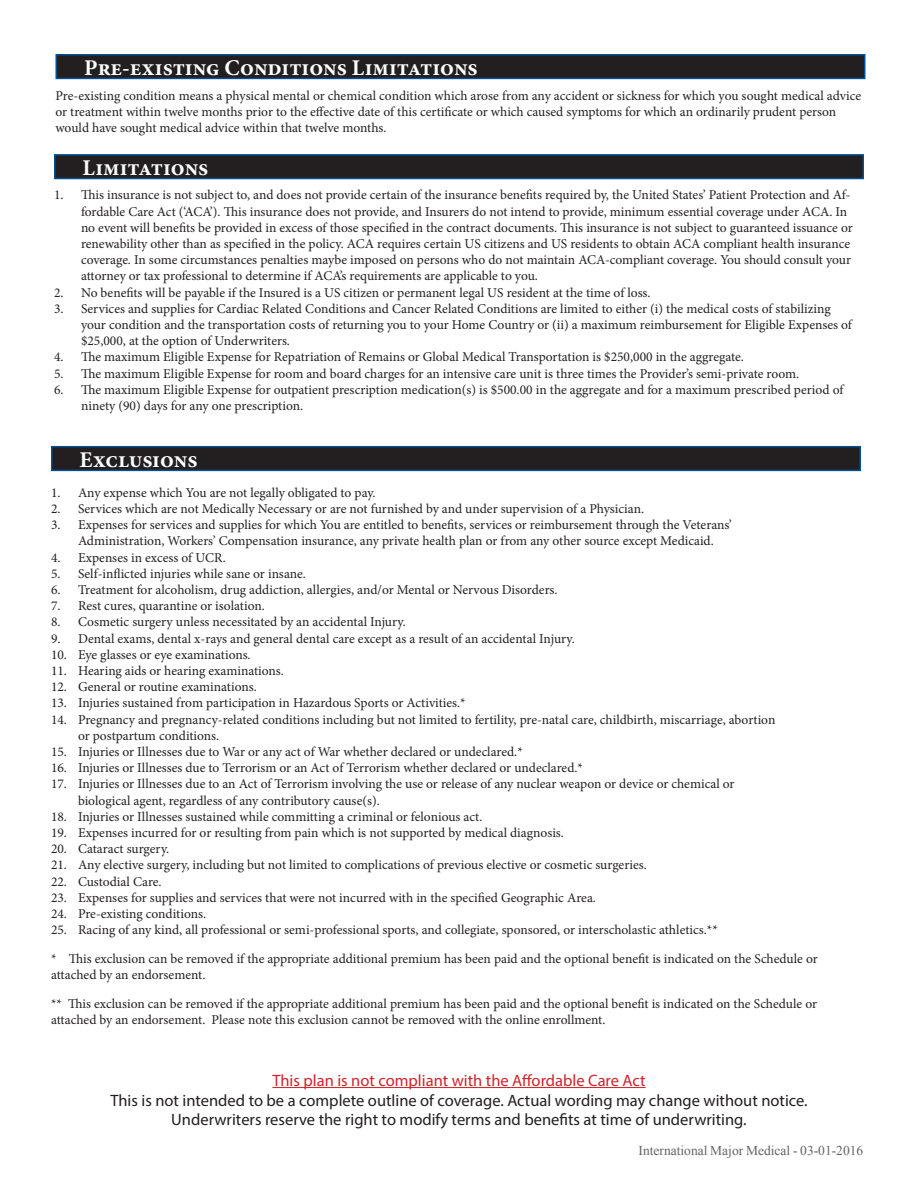
<style>
.page{position:relative;width:918px;height:1188px;background:#fff}
.page>*{position:absolute;margin:0;border:0;box-sizing:border-box;transform-origin:0 0}
.t1{font:700 22.5px "Minion Pro";color:#fff}
.t2{font:16.5px/19.8px "Myriad Pro";color:#231f20;text-align:center}
.t3{font:16.5px "Myriad Pro";color:#d1232a}
.t4{font:13.5px/16.2px "Minion Pro";color:#231f20}
.t5{font:13.5px "Times New Roman";color:#636366}
</style>
<div class="page">
<hr style="left:272px;top:1087px;width:374px;height:1px;background:#d1232a">
<div style="left:55px;top:155px;width:808px;height:24px;background:#231f20"></div>
<div style="left:54px;top:154px;width:810px;height:25px;border:2px solid #005194"></div>
<div style="left:56px;top:55px;width:809px;height:23px;background:#231f20"></div>
<div style="left:56px;top:54px;width:810px;height:25px;border:2px solid #005194"></div>
<div style="left:52px;top:447px;width:808px;height:23px;background:#231f20"></div>
<div style="left:51px;top:446px;width:810px;height:25px;border:2px solid #005194"></div>
<h1 class="t1" style="left:84px;top:52px;width:395px">Pre-existing Conditions Limitations</h1>
<p class="t4" style="left:56px;top:87px;width:807px">Pre-existing condition means a physical mental or chemical condition which arose from any accident or sickness for which you sought medical advice or treatment within twelve months prior to the effective date of this certificate or which caused symptoms for which an ordinarily prudent person would have sought medical advice within that twelve months.</p>
<h1 class="t1" style="left:82px;top:152px;width:127px">Limitations</h1>
<p class="t4" style="left:81px;top:187px;width:773px;text-indent:-27px">1. This insurance is not subject to, and does not provide certain of the insurance benefits required by, the United States’ Patient Protection and Af&shy;fordable Care Act (‘ACA’). This insurance does not provide, and Insurers do not intend to provide, minimum essential coverage under ACA. In no event will benefits be provided in excess of those specified in the contract documents. This insurance is not subject to guaranteed issuance or renewability other than as specified in the policy. ACA requires certain US citizens and US residents to obtain ACA compliant health insurance coverage. In some circumstances penalties maybe imposed on persons who do not maintain ACA-compliant coverage. You should consult your attorney or tax professional to determine if ACA’s requirements are applicable to you.</p>
<p class="t4" style="left:54px;top:284px;width:598px">2. No benefits will be payable if the Insured is a US citizen or permanent legal US resident at the time of loss.</p>
<p class="t4" style="left:81px;top:300px;width:772px;text-indent:-27px">3. Services and supplies for Cardiac Related Conditions and Cancer Related Conditions are limited to either (i) the medical costs of stabilizing your condition and the transportation costs of returning you to your Home Country or (ii) a maximum reimbursement for Eligible Expenses of $25,000, at the option of Underwriters.</p>
<p class="t4" style="left:54px;top:349px;width:691px">4. The maximum Eligible Expense for Repatriation of Remains or Global Medical Transportation is $250,000 in the aggregate.</p>
<p class="t4" style="left:54px;top:365px;width:747px">5. The maximum Eligible Expense for room and board charges for an intensive care unit is three times the Provider’s semi-private room.</p>
<p class="t4" style="left:81px;top:381px;width:764px;text-indent:-27px">6. The maximum Eligible Expense for outpatient prescription medication(s) is $500.00 in the aggregate and for a maximum prescribed period of ninety (90) days for any one prescription.</p>
<h1 class="t1" style="left:80px;top:444px;width:120px">Exclusions</h1>
<p class="t4" style="left:51px;top:485px;width:326px">1. Any expense which You are not legally obligated to pay.</p>
<p class="t4" style="left:51px;top:501px;width:595px">2. Services which are not Medically Necessary or are not furnished by and under supervision of a Physician.</p>
<p class="t4" style="left:78px;top:517px;width:655px;text-indent:-27px">3. Expenses for services and supplies for which You are entitled to benefits, services or reimbursement through the Veterans’<br>Administration, Workers’ Compensation insurance, any private health plan or from any other source except Medicaid.</p>
<p class="t4" style="left:51px;top:549px;width:176px">4. Expenses in excess of UCR.</p>
<p class="t4" style="left:51px;top:566px;width:256px">5. Self-inflicted injuries while sane or insane.</p>
<p class="t4" style="left:51px;top:582px;width:508px">6. Treatment for alcoholism, drug addiction, allergies, and/or Mental or Nervous Disorders.</p>
<p class="t4" style="left:51px;top:598px;width:215px">7. Rest cures, quarantine or isolation.</p>
<p class="t4" style="left:51px;top:614px;width:356px">8. Cosmetic surgery unless necessitated by an accidental Injury.</p>
<p class="t4" style="left:51px;top:630px;width:525px">9. Dental exams, dental x-rays and general dental care except as a result of an accidental Injury.</p>
<p class="t4" style="left:51px;top:647px;width:201px">10. Eye glasses or eye examinations.</p>
<p class="t4" style="left:51px;top:663px;width:234px">11. Hearing aids or hearing examinations.</p>
<p class="t4" style="left:51px;top:679px;width:207px">12. General or routine examinations.</p>
<p class="t4" style="left:51px;top:695px;width:416px">13. Injuries sustained from participation in Hazardous Sports or Activities.*</p>
<p class="t4" style="left:78px;top:711px;width:699px;text-indent:-27px">14. Pregnancy and pregnancy-related conditions including but not limited to fertility, pre-natal care, childbirth, miscarriage, abortion or postpartum conditions.</p>
<p class="t4" style="left:51px;top:744px;width:473px">15. Injuries or Illnesses due to War or any act of War whether declared or undeclared.*</p>
<p class="t4" style="left:51px;top:760px;width:533px">16. Injuries or Illnesses due to Terrorism or an Act of Terrorism whether declared or undeclared.*</p>
<p class="t4" style="left:78px;top:776px;width:658px;text-indent:-27px">17. Injuries or Illnesses due to an Act of Terrorism involving the use or release of any nuclear weapon or device or chemical or biological agent, regardless of any contributory cause(s).</p>
<p class="t4" style="left:51px;top:809px;width:433px">18. Injuries or Illnesses sustained while committing a criminal or felonious act.</p>
<p class="t4" style="left:51px;top:825px;width:514px">19. Expenses incurred for or resulting from pain which is not supported by medical diagnosis.</p>
<p class="t4" style="left:51px;top:841px;width:120px">20. Cataract surgery.</p>
<p class="t4" style="left:51px;top:857px;width:597px">21. Any elective surgery, including but not limited to complications of previous elective or cosmetic surgeries.</p>
<p class="t4" style="left:51px;top:873px;width:112px">22. Custodial Care.</p>
<p class="t4" style="left:51px;top:890px;width:547px">23. Expenses for supplies and services that were not incurred with in the specified Geographic Area.</p>
<p class="t4" style="left:51px;top:906px;width:157px">24. Pre-existing conditions.</p>
<p class="t4" style="left:51px;top:916px;width:768px;line-height:28.8px">25. Racing of any kind, all professional or semi-professional sports, and collegiate, sponsored, or interscholastic athletics.**<br>* This exclusion can be removed if the appropriate additional premium has been paid and the optional benefit is indicated on the Schedule or</p>
<p class="t4" style="left:51px;top:961px;width:768px;line-height:28.8px">attached by an endorsement.<br>** This exclusion can be removed if the appropriate additional premium has been paid and the optional benefit is indicated on the Schedule or</p>
<p class="t4" style="left:51px;top:1012px;width:556px">attached by an endorsement. Please note this exclusion cannot be removed with the online enrollment.</p>
<p class="t3" style="left:272px;top:1070px;width:375px">This plan is not compliant with the Affordable Care Act</p>
<p class="t2" style="left:110px;top:1090px;width:699px">This is not intended to be a complete outline of coverage. Actual wording may change without notice.<br>Underwriters reserve the right to modify terms and benefits at time of underwriting.</p>
<p class="t5" style="left:639px;top:1142px;width:226px">International Major Medical - 03-01-2016</p>
</div>
